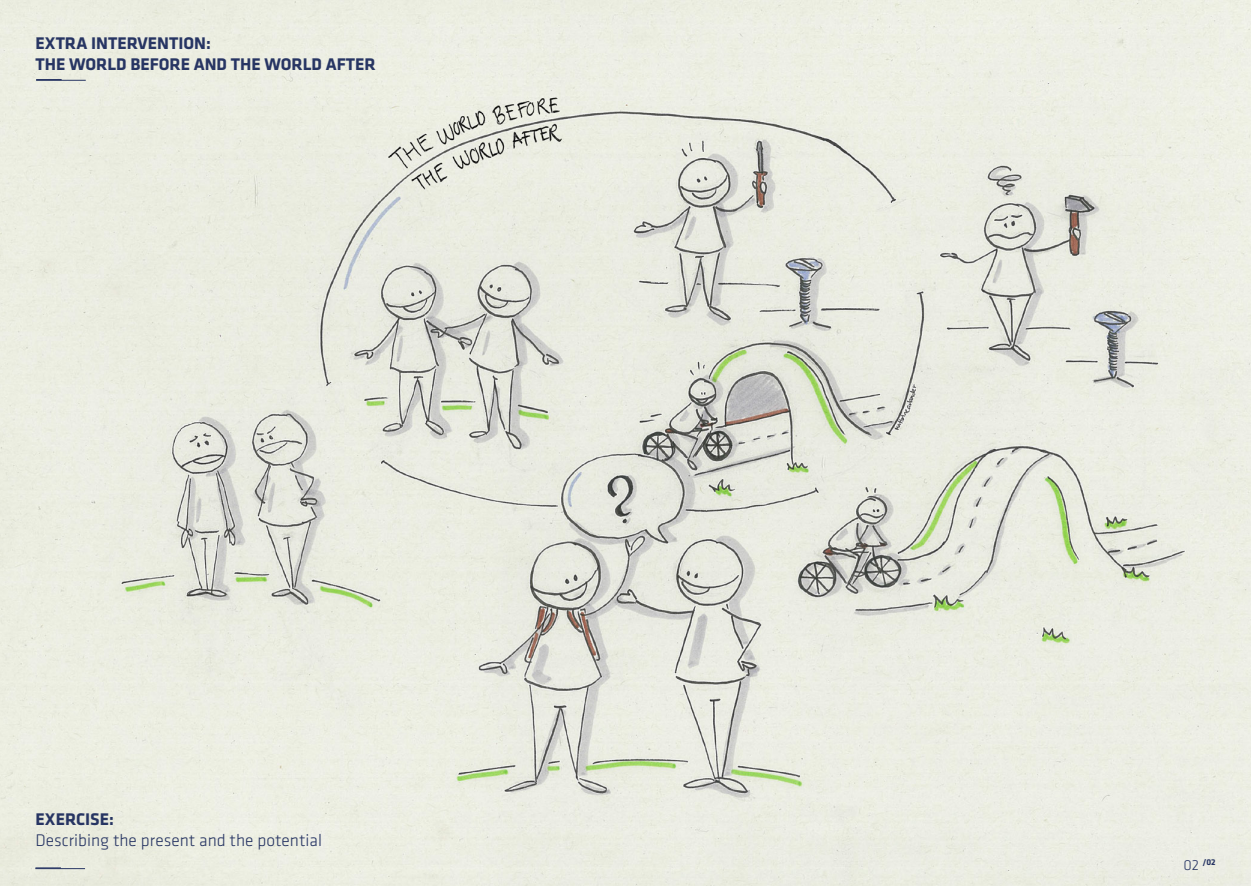
<style>
.page{position:relative;width:1251px;height:886px;background:#fff}
.page>*{position:absolute;margin:0;border:0;box-sizing:border-box;transform-origin:0 0}
.t1{font:700 17.5px "Klavika";color:#273563}
.t2{font:300 17.5px "Klavika";color:#273563}
.t3{font:700 8.75px "Klavika";color:#273563}
.s1{font-weight:300;font-size:15px}
</style>
<div class="page">
<img style="left:0;top:0;width:1251px;height:886px">
<hr style="left:35px;top:868px;width:50px;height:1px;background:#273563">
<svg style="left:35px;top:867px;width:26px;height:1px"></svg>
<hr style="left:36px;top:80px;width:50px;height:1px;background:#273563">
<svg style="left:36px;top:79px;width:26px;height:1px"></svg>
<p class="t1" style="left:35px;top:30px;width:177px">EXTRA INTERVENTION:</p>
<p class="t1" style="left:35px;top:51px;width:342px">THE WORLD BEFORE AND THE WORLD AFTER</p>
<p class="t1" style="left:35px;top:806px;width:80px">EXERCISE:</p>
<p class="t2" style="left:35px;top:829px;width:288px">Describing the present and the potential</p>
<p class="t3" style="left:1183px;top:856px;width:33px"><span class="s1">02</span> /02</p>
</div>
